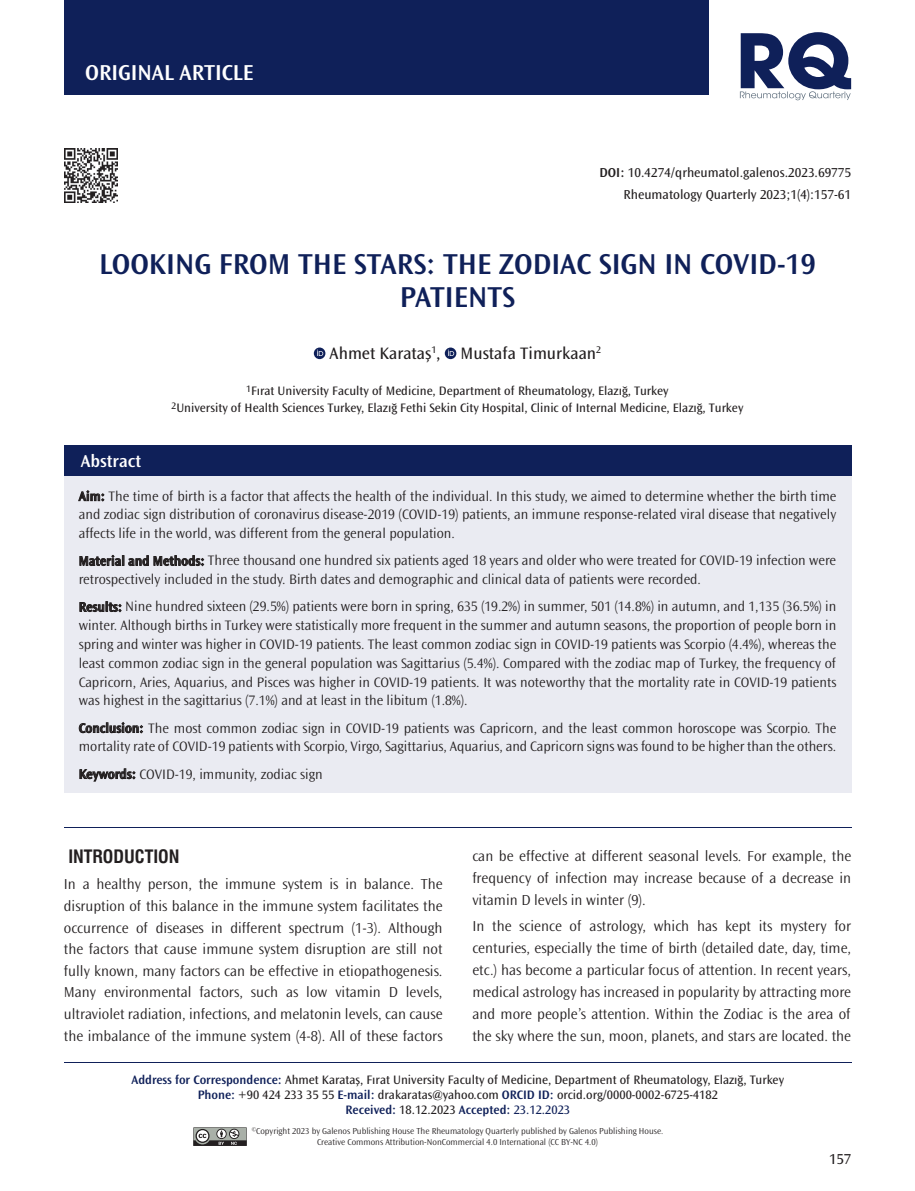
<style>
.page{position:relative;width:915px;height:1191px;background:#fff}
.page>*{position:absolute;margin:0;border:0;box-sizing:border-box;transform-origin:0 0}
.t1{font:600 30px/33px "Ocean Sans Std";color:#0f2059;text-align:center}
.t2{font:600 22.5px "Ocean Sans Std";color:#fff}
.t3{font:18px "Swiss Condensed Bold Tr";color:#231f20}
.t4{font:600 18px "Ocean Sans Std";color:#fff}
.t5{font:17.25px "Ocean Sans Std";color:#231f20}
.t6{font:300 15px/21.6px "Ocean Sans Std";color:#231f20;text-align:justify}
.t7{font:15px "Ocean Sans Std";color:#231f20}
.t8{font:300 14.25px/18.8px "Ocean Sans Std";color:#231f20;text-align:justify}
.t9{font:13.5px "Ocean Sans Std";color:#231f20}
.t10{font:12.75px/15px "Ocean Sans Std";color:#231f20;text-align:center}
.t11{font:300 9px/10.8px "Ocean Sans Std";color:#231f20;text-align:center}
.s1{font-weight:600}
.s2{font-weight:600;font-size:13.5px}
.s3{font-weight:600;color:#0f2059}
.s4{color:#0f2059}
</style>
<div class="page">
<div style="left:64px;top:0;width:644px;height:95px;background:#0f2059"></div>
<svg style="left:739px;top:32px;width:111px;height:68px"></svg>
<hr style="left:64px;top:1061px;width:786px;height:1px;background:#0f2059">
<svg style="left:193px;top:1127px;width:54px;height:19px"></svg>
<img style="left:65px;top:149px;width:53px;height:53px">
<hr style="left:64px;top:827px;width:786px;height:1px;background:#0f2059">
<div style="left:64px;top:475px;width:786px;height:318px;background:#eaebf2"></div>
<div style="left:64px;top:445px;width:786px;height:30px;background:#0f2059"></div>
<svg style="left:314px;top:347px;width:11px;height:12px"></svg>
<svg style="left:317px;top:350px;width:6px;height:6px"></svg>
<svg style="left:444px;top:347px;width:12px;height:12px"></svg>
<svg style="left:447px;top:350px;width:7px;height:6px"></svg>
<h2 class="t2" style="left:85px;top:60px;width:170px">ORIGINAL ARTICLE</h2>
<p class="t9" style="left:599px;top:165px;width:253px"><span class="s1">DOI:</span> 10.4274/qrheumatol.galenos.2023.69775</p>
<p class="t9" style="left:623px;top:187px;width:229px">Rheumatology Quarterly 2023;1(4):157-61</p>
<h1 class="t1" style="left:99px;top:248px;width:718px">LOOKING FROM THE STARS: THE ZODIAC SIGN IN COVID-19<br>PATIENTS</h1>
<p class="t5" style="left:329px;top:344px;width:273px">Ahmet Karataş<sup>1</sup>, Mustafa Timurkaan<sup>2</sup></p>
<p class="t4" style="left:81px;top:451px;width:62px">Abstract</p>
<p class="t10" style="left:171px;top:382px;width:573px;line-height:17.1px"><sup>1</sup>Fırat University Faculty of Medicine, Department of Rheumatology, Elazığ, Turkey<br><sup>2</sup>University of Health Sciences Turkey, Elazığ Fethi Sekin City Hospital, Clinic of Internal Medicine, Elazığ, Turkey</p>
<p class="t8" style="left:79px;top:487px;width:758px"><span class="s2">Aim:</span> The time of birth is a factor that affects the health of the individual. In this study, we aimed to determine whether the birth time and zodiac sign distribution of coronavirus disease-2019 (COVID-19) patients, an immune response-related viral disease that negatively affects life in the world, was different from the general population.</p>
<p class="t8" style="left:79px;top:551px;width:758px"><span class="s2">Material and Methods:</span> Three thousand one hundred six patients aged 18 years and older who were treated for COVID-19 infection were retrospectively included in the study. Birth dates and demographic and clinical data of patients were recorded.</p>
<p class="t8" style="left:79px;top:597px;width:758px"><span class="s2">Results:</span> Nine hundred sixteen (29.5%) patients were born in spring, 635 (19.2%) in summer, 501 (14.8%) in autumn, and 1,135 (36.5%) in winter. Although births in Turkey were statistically more frequent in the summer and autumn seasons, the proportion of people born in spring and winter was higher in COVID-19 patients. The least common zodiac sign in COVID-19 patients was Scorpio (4.4%), whereas the least common zodiac sign in the general population was Sagittarius (5.4%). Compared with the zodiac map of Turkey, the frequency of Capricorn, Aries, Aquarius, and Pisces was higher in COVID-19 patients. It was noteworthy that the mortality rate in COVID-19 patients was highest in the sagittarius (7.1%) and at least in the libitum (1.8%).</p>
<p class="t8" style="left:79px;top:718px;width:758px"><span class="s2">Conclusion:</span> The most common zodiac sign in COVID-19 patients was Capricorn, and the least common horoscope was Scorpio. The mortality rate of COVID-19 patients with Scorpio, Virgo, Sagittarius, Aquarius, and Capricorn signs was found to be higher than the others.</p>
<p class="t8" style="left:79px;top:764px;width:245px"><span class="s2">Keywords:</span> COVID-19, immunity, zodiac sign</p>
<p class="t3" style="left:68px;top:846px;width:113px">INTRODUCTION</p>
<p class="t6" style="left:64px;top:873px;width:380px">In a healthy person, the immune system is in balance. The disruption of this balance in the immune system facilitates the occurrence of diseases in different spectrum (1-3). Although the factors that cause immune system disruption are still not fully known, many factors can be effective in etiopathogenesis.<br>Many environmental factors, such as low vitamin D levels, ultraviolet radiation, infections, and melatonin levels, can cause the imbalance of the immune system (4-8). All of these factors</p>
<p class="t6" style="left:472px;top:845px;width:380px">can be effective at different seasonal levels. For example, the frequency of infection may increase because of a decrease in vitamin D levels in winter (9).</p>
<p class="t6" style="left:472px;top:915px;width:380px">In the science of astrology, which has kept its mystery for centuries, especially the time of birth (detailed date, day, time, etc.) has become a particular focus of attention. In recent years, medical astrology has increased in popularity by attracting more and more people’s attention. Within the Zodiac is the area of the sky where the sun, moon, planets, and stars are located. the</p>
<p class="t10" style="left:131px;top:1072px;width:654px"><span class="s3">Address for Correspondence:</span> Ahmet Karataş, Fırat University Faculty of Medicine, Department of Rheumatology, Elazığ, Turkey<br><span class="s3">Phone:</span> +90 424 233 35 55 <span class="s3">E-mail:</span> drakaratas@yahoo.com <span class="s3">ORCID ID:</span> orcid.org/0000-0002-6725-4182<br><span class="s3">Received:</span> 18.12.2023 <span class="s3">Accepted:</span> <span class="s4">23.12.2023</span></p>
<p class="t11" style="left:251px;top:1125px;width:413px"><sup>©</sup>Copyright 2023 by Galenos Publishing House The Rheumatology Quarterly published by Galenos Publishing House.<br>Creative Commons Attribution-NonCommercial 4.0 International (CC BY-NC 4.0)</p>
<p class="t7" style="left:828px;top:1150px;width:24px">157</p>
</div>
